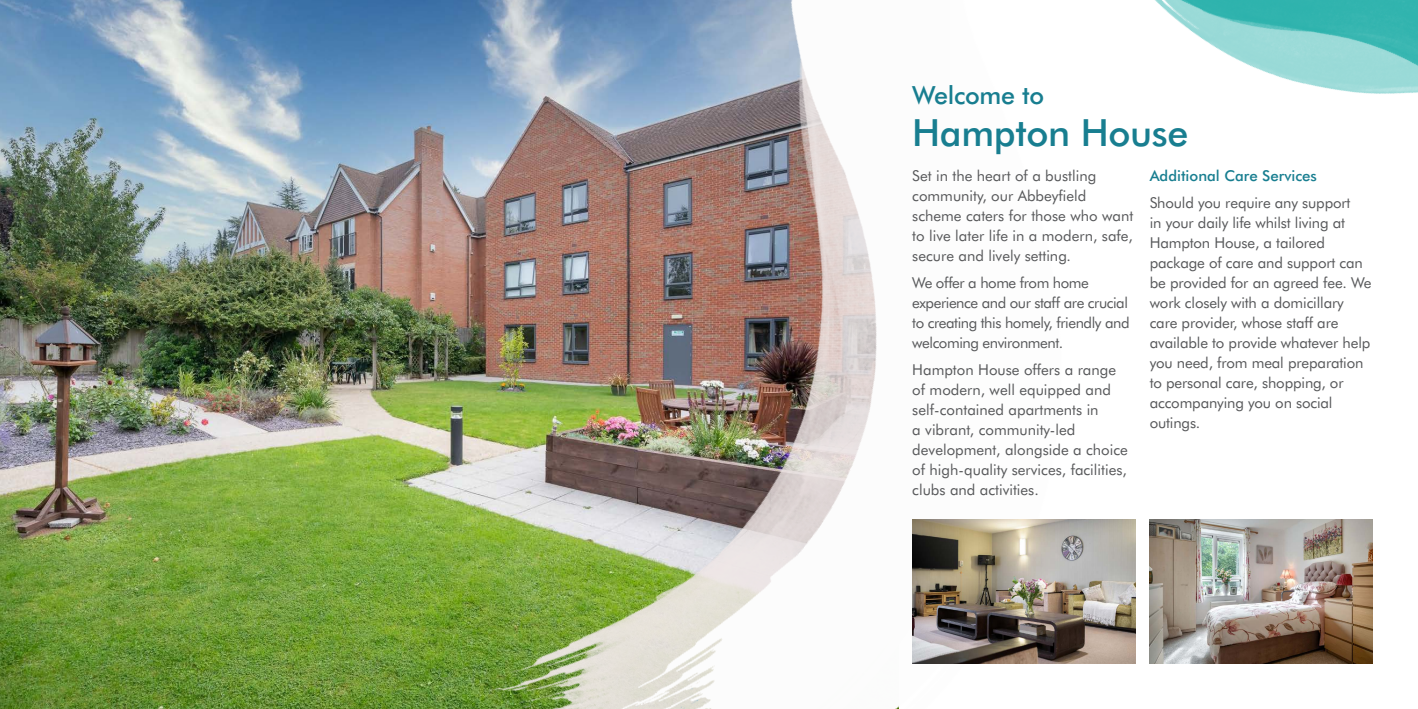
<style>
.page{position:relative;width:1418px;height:709px;background:#fff}
.page>*{position:absolute;margin:0;border:0;box-sizing:border-box;transform-origin:0 0}
.BODY_COPY{font:500 37.5px "Futura BT";letter-spacing:-.01em;color:#187e90}
.BODY_COPY-2{font:500 25px "Futura BT";letter-spacing:-.01em;color:#187e90}
.t1{font:15px/20px "Futura BT";letter-spacing:-.01em;color:#57585a}
.t2{font:15px/20px "Futura BT";letter-spacing:-.03em;color:#57585a}
.t3{font:500 15px "Futura BT";color:#187e90}
</style>
<div class="page">
<img style="left:0;top:0;width:480px;height:709px">
<img style="left:480px;top:0;width:92px;height:709px">
<img style="left:572px;top:0;width:327px;height:709px">
<img style="left:1149px;top:519px;width:223px;height:145px">
<img style="left:1155px;top:0;width:262px;height:94px">
<img style="left:912px;top:519px;width:223px;height:145px">
<p class="BODY_COPY-2" style="left:912px;top:79px;width:133px">Welcome to</p>
<p class="BODY_COPY" style="left:912px;top:109px;width:277px">Hampton House</p>
<p class="t1" style="left:912px;top:165px;width:222px">Set in the heart of a bustling community, our Abbeyfield scheme caters for those who want to live later life in a modern, safe, secure and lively setting.</p>
<p class="t2" style="left:912px;top:272px;width:219px">We offer a home from home experience and our staff are crucial to creating this homely, friendly and welcoming environment.</p>
<p class="t1" style="left:912px;top:359px;width:217px">Hampton House offers a range of modern, well equipped and self-contained apartments in<br>a vibrant, community-led development, alongside a choice of high-quality services, facilities, clubs and activities.</p>
<p class="t3" style="left:1149px;top:166px;width:169px">Additional Care Services</p>
<p class="t1" style="left:1149px;top:192px;width:223px">Should you require any support<br>in your daily life whilst living at<br>Hampton House, a tailored package of care and support can be provided for an agreed fee. We work closely with a domicillary care provider, whose staff are available to provide whatever help you need, from meal preparation to personal care, shopping, or accompanying you on social outings.</p>
</div>
